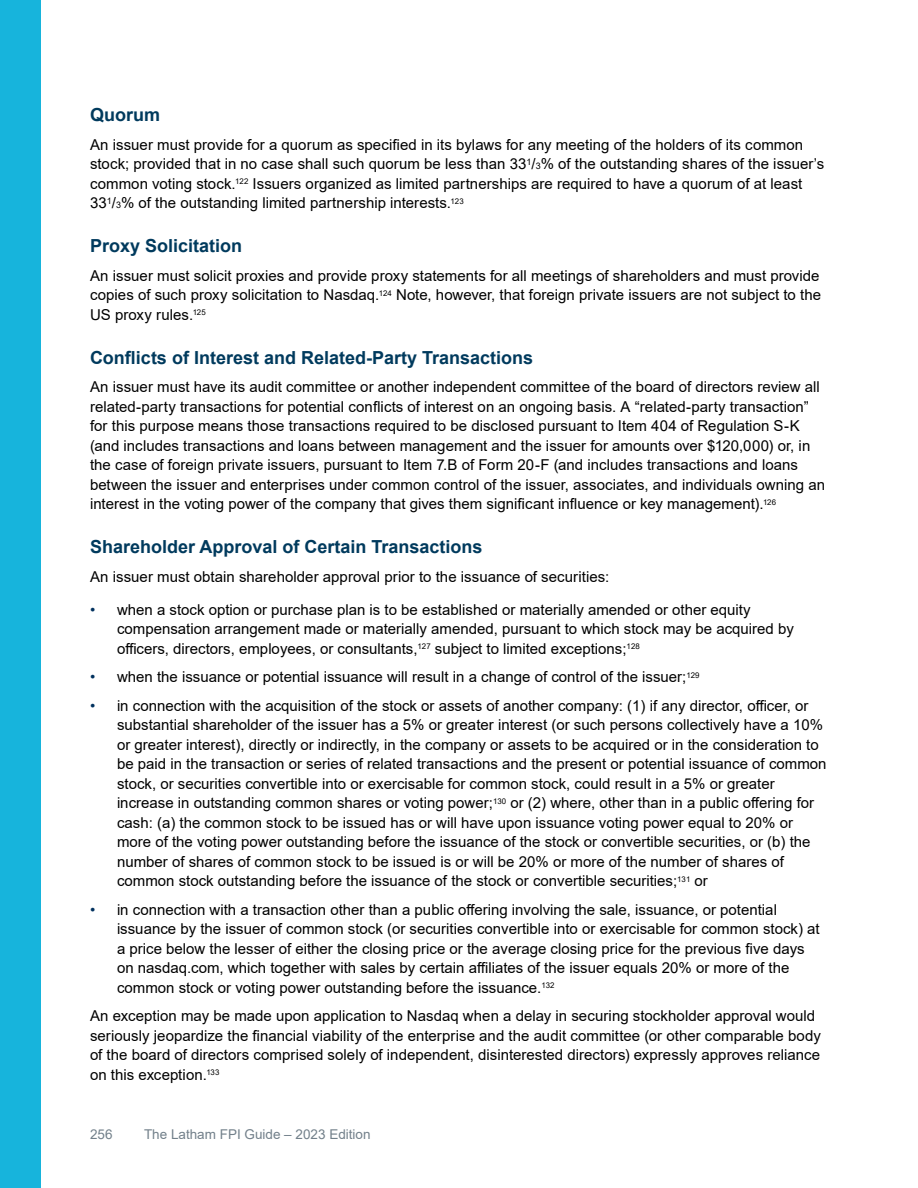
<style>
.page{position:relative;width:918px;height:1188px;background:#fff}
.page>*{position:absolute;margin:0;border:0;box-sizing:border-box;transform-origin:0 0}
.BD_Subhead_3{font:700 18px "Arial";color:#003a5d}
.BD_Text_1{font:15px/19.5px "Arial";color:#000}
.t1{font:13.5px "Arial";color:#72808a}
.s1{font-size:9px}
.s2{color:#00315e}
</style>
<div class="page">
<div style="left:0;top:0;width:40px;height:1188px;background:#17b4dc"></div>
<p class="BD_Subhead_3" style="left:90px;top:102px;width:72px">Quorum</p>
<p class="BD_Text_1" style="left:90px;top:134px;width:736px">An issuer must provide for a quorum as specified in its bylaws for any meeting of the holders of its common stock; provided that in no case shall such quorum be less than 33<sup>1</sup>/<span class="s1">3</span>% of the outstanding shares of the issuer’s common voting stock.<sup>122</sup> Issuers organized as limited partnerships are required to have a quorum of at least 33<sup>1</sup>/<span class="s1">3</span>% of the outstanding limited partnership interests.<sup>123</sup></p>
<p class="BD_Subhead_3" style="left:90px;top:233px;width:154px">Proxy Solicitation</p>
<p class="BD_Text_1" style="left:90px;top:266px;width:733px;text-align:justify">An issuer must solicit proxies and provide proxy statements for all meetings of shareholders and must provide copies of such proxy solicitation to Nasdaq.<sup>124</sup> Note, however, that foreign private issuers are not subject to the US proxy rules.<sup>125</sup></p>
<p class="BD_Subhead_3" style="left:90px;top:345px;width:445px">Conflicts of Interest and Related-Party Transactions</p>
<p class="BD_Text_1" style="left:90px;top:377px;width:737px">An issuer must have its audit committee or another independent committee of the board of directors review all related-party transactions for potential conflicts of interest on an ongoing basis. A “related-party transaction” for this purpose means those transactions required to be disclosed pursuant to Item 404 of Regulation S-K (and includes transactions and loans between management and the issuer for amounts over $120,000) or, in the case of foreign private issuers, pursuant to Item 7.B of Form 20-F (and includes transactions and loans between the issuer and enterprises under common control of the issuer, associates, and individuals owning an interest in the voting power of the company that gives them significant influence or key management).<sup>126</sup></p>
<p class="BD_Subhead_3" style="left:90px;top:534px;width:394px">Shareholder Approval of Certain Transactions</p>
<p class="BD_Text_1" style="left:90px;top:567px;width:521px">An issuer must obtain shareholder approval prior to the issuance of securities:</p>
<p class="BD_Text_1" style="left:117px;top:600px;width:678px;text-indent:-27px"><span class="s2">•</span> when a stock option or purchase plan is to be established or materially amended or other equity compensation arrangement made or materially amended, pursuant to which stock may be acquired by officers, directors, employees, or consultants,<sup>127</sup> subject to limited exceptions;<sup>128</sup></p>
<p class="BD_Text_1" style="left:90px;top:667px;width:611px"><span class="s2">•</span> when the issuance or potential issuance will result in a change of control of the issuer;<sup>129</sup></p>
<p class="BD_Text_1" style="left:117px;top:696px;width:711px;text-indent:-27px"><span class="s2">•</span> in connection with the acquisition of the stock or assets of another company: (1) if any director, officer, or substantial shareholder of the issuer has a 5% or greater interest (or such persons collectively have a 10% or greater interest), directly or indirectly, in the company or assets to be acquired or in the consideration to be paid in the transaction or series of related transactions and the present or potential issuance of common stock, or securities convertible into or exercisable for common stock, could result in a 5% or greater increase in outstanding common shares or voting power;<sup>130</sup> or (2) where, other than in a public offering for cash: (a) the common stock to be issued has or will have upon issuance voting power equal to 20% or more of the voting power outstanding before the issuance of the stock or convertible securities, or (b) the number of shares of common stock to be issued is or will be 20% or more of the number of shares of common stock outstanding before the issuance of the stock or convertible securities;<sup>131</sup> or</p>
<p class="BD_Text_1" style="left:117px;top:900px;width:704px;text-indent:-27px"><span class="s2">•</span> in connection with a transaction other than a public offering involving the sale, issuance, or potential issuance by the issuer of common stock (or securities convertible into or exercisable for common stock) at a price below the lesser of either the closing price or the average closing price for the previous five days on nasdaq.com, which together with sales by certain affiliates of the issuer equals 20% or more of the common stock or voting power outstanding before the issuance.<sup>132</sup></p>
<p class="BD_Text_1" style="left:90px;top:1006px;width:732px">An exception may be made upon application to Nasdaq when a delay in securing stockholder approval would seriously jeopardize the financial viability of the enterprise and the audit committee (or other comparable body of the board of directors comprised solely of independent, disinterested directors) expressly approves reliance on this exception.<sup>133</sup></p>
<p class="t1" style="left:90px;top:1125px;width:24px">256</p>
<p class="t1" style="left:144px;top:1125px;width:228px">The Latham FPI Guide – 2023 Edition</p>
</div>
